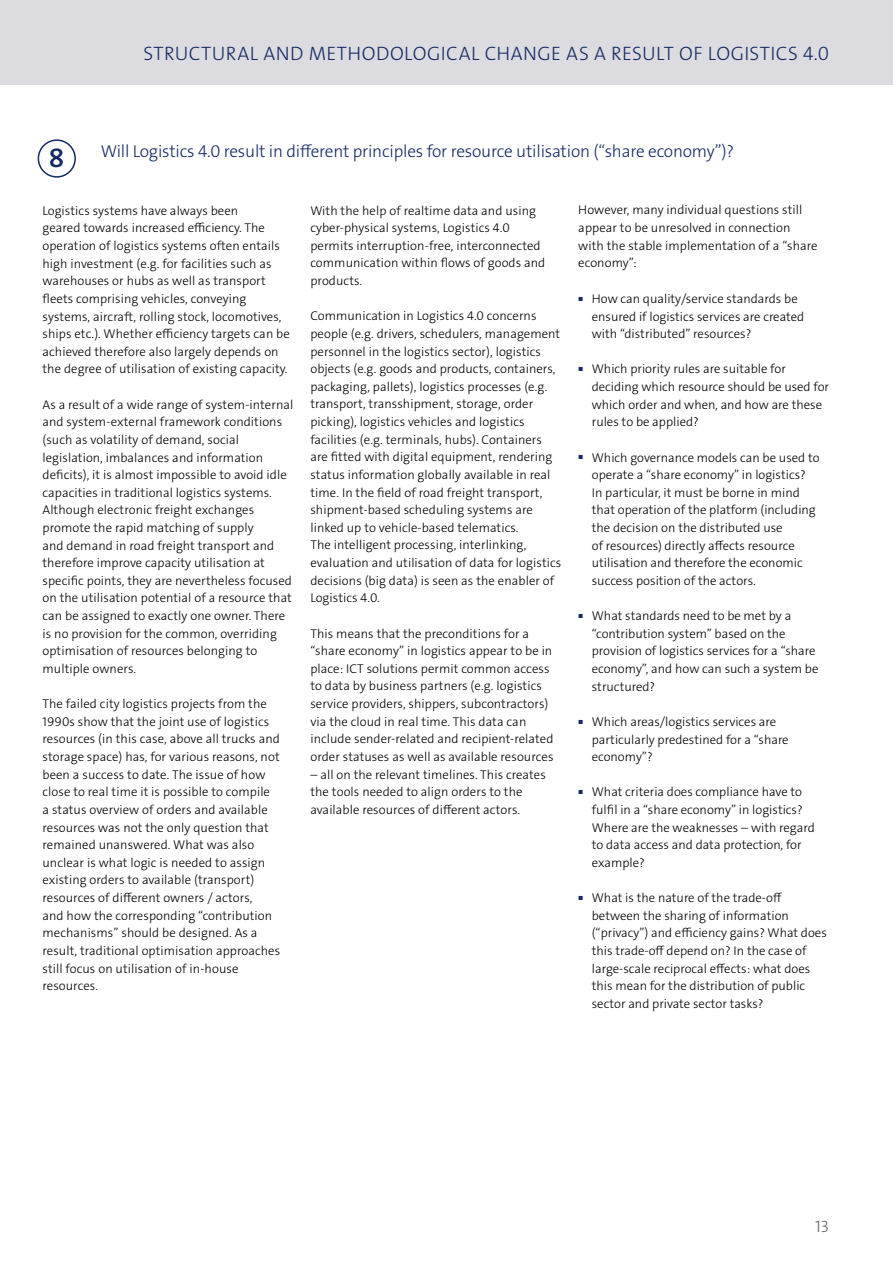
<style>
.page{position:relative;width:893px;height:1263px;background:#fff}
.page>*{position:absolute;margin:0;border:0;box-sizing:border-box;transform-origin:0 0}
.t1{font:27px "The Sans LP6 Se Bld";color:#152964;scale:1.04 1}
.t2{font:19.5px "The Sans LP3 Lig";letter-spacing:.025em;color:#152964}
.t3{font:17.25px "The Sans LP3 Lig";letter-spacing:-.01em;color:#152964}
.t4{font:16.5px "The Sans LP3 Lig";color:#636669}
.t5{font:12.75px/17.5px "The Sans LP3 Lig";letter-spacing:.005em;color:#000}
</style>
<div class="page">
<div style="left:0;top:0;width:893px;height:85px;background:#dcdce0"></div>
<div style="left:38px;top:139px;width:38px;height:39px;border:2px solid #152964;border-radius:50%"></div>
<h2 class="t2" style="left:143px;top:41px;width:687px">STRUCTURAL AND METHODOLOGICAL CHANGE AS A RESULT OF LOGISTICS 4.0</h2>
<h3 class="t3" style="left:101px;top:140px;width:634px">Will Logistics 4.0 result in different principles for resource utilisation (“share economy”)?</h3>
<h1 class="t1" style="left:49px;top:141px;width:17px">8</h1>
<p class="t5" style="left:43px;top:202px;width:249px">Logistics systems have always been<br>geared towards increased efficiency. The operation of logistics systems often entails high investment (e.g. for facilities such as warehouses or hubs as well as transport fleets comprising vehicles, conveying systems, aircraft, rolling stock, locomotives, ships etc.). Whether efficiency targets can be achieved therefore also largely depends on the degree of utilisation of existing capacity.</p>
<p class="t5" style="left:43px;top:396px;width:252px">As a result of a wide range of system-internal and system-external framework conditions (such as volatility of demand, social legislation, imbalances and information deficits), it is almost impossible to avoid idle capacities in traditional logistics systems.<br>Although electronic freight exchanges promote the rapid matching of supply<br>and demand in road freight transport and therefore improve capacity utilisation at specific points, they are nevertheless focused on the utilisation potential of a resource that can be assigned to exactly one owner. There is no provision for the common, overriding optimisation of resources belonging to multiple owners.</p>
<p class="t5" style="left:43px;top:695px;width:239px">The failed city logistics projects from the 1990s show that the joint use of logistics resources (in this case, above all trucks and storage space) has, for various reasons, not been a success to date. The issue of how close to real time it is possible to compile<br>a status overview of orders and available resources was not the only question that remained unanswered. What was also unclear is what logic is needed to assign existing orders to available (transport) resources of different owners / actors,<br>and how the corresponding “contribution mechanisms” should be designed. As a result, traditional optimisation approaches still focus on utilisation of in-house resources.</p>
<p class="t5" style="left:578px;top:201px;width:241px">However, many individual questions still appear to be unresolved in connection with the stable implementation of a “share economy”:</p>
<p class="t5" style="left:592px;top:290px;width:214px;text-indent:-13px"><sup>■</sup> How can quality/service standards be ensured if logistics services are created with “distributed” resources?</p>
<p class="t5" style="left:592px;top:360px;width:239px;text-indent:-13px"><sup>■</sup> Which priority rules are suitable for deciding which resource should be used for which order and when, and how are these rules to be applied?</p>
<p class="t5" style="left:592px;top:449px;width:229px;text-indent:-13px"><sup>■</sup> Which governance models can be used to operate a “share economy” in logistics?<br>In particular, it must be borne in mind that operation of the platform (including the decision on the distributed use<br>of resources) directly affects resource utilisation and therefore the economic success position of the actors.</p>
<p class="t5" style="left:592px;top:607px;width:228px;text-indent:-13px"><sup>■</sup> What standards need to be met by a “contribution system” based on the provision of logistics services for a “share economy”, and how can such a system be structured?</p>
<p class="t5" style="left:592px;top:713px;width:198px;text-indent:-13px"><sup>■</sup> Which areas/logistics services are particularly predestined for a “share economy”?</p>
<p class="t5" style="left:592px;top:783px;width:225px;text-indent:-13px"><sup>■</sup> What criteria does compliance have to fulfil in a “share economy” in logistics?<br>Where are the weaknesses – with regard to data access and data protection, for example?</p>
<p class="t5" style="left:592px;top:889px;width:237px;text-indent:-13px"><sup>■</sup> What is the nature of the trade-off between the sharing of information (“privacy”) and efficiency gains? What does this trade-off depend on? In the case of large-scale reciprocal effects: what does this mean for the distribution of public sector and private sector tasks?</p>
<p class="t5" style="left:310px;top:202px;width:236px">With the help of realtime data and using cyber-physical systems, Logistics 4.0 permits interruption-free, interconnected communication within flows of goods and products.</p>
<p class="t5" style="left:310px;top:307px;width:252px">Communication in Logistics 4.0 concerns people (e.g. drivers, schedulers, management personnel in the logistics sector), logistics objects (e.g. goods and products, containers, packaging, pallets), logistics processes (e.g. transport, transshipment, storage, order picking), logistics vehicles and logistics facilities (e.g. terminals, hubs). Containers are fitted with digital equipment, rendering status information globally available in real time. In the field of road freight transport, shipment-based scheduling systems are linked up to vehicle-based telematics.<br>The intelligent processing, interlinking, evaluation and utilisation of data for logistics decisions (big data) is seen as the enabler of Logistics 4.0.</p>
<p class="t5" style="left:310px;top:625px;width:245px">This means that the preconditions for a “share economy” in logistics appear to be in place: ICT solutions permit common access to data by business partners (e.g. logistics service providers, shippers, subcontractors) via the cloud in real time. This data can include sender-related and recipient-related order statuses as well as available resources</p>
<p class="t5" style="left:310px;top:765px;width:237px">– all on the relevant timelines. This creates the tools needed to align orders to the available resources of different actors.</p>
<p class="t4" style="left:815px;top:1216px;width:15px">13</p>
</div>
